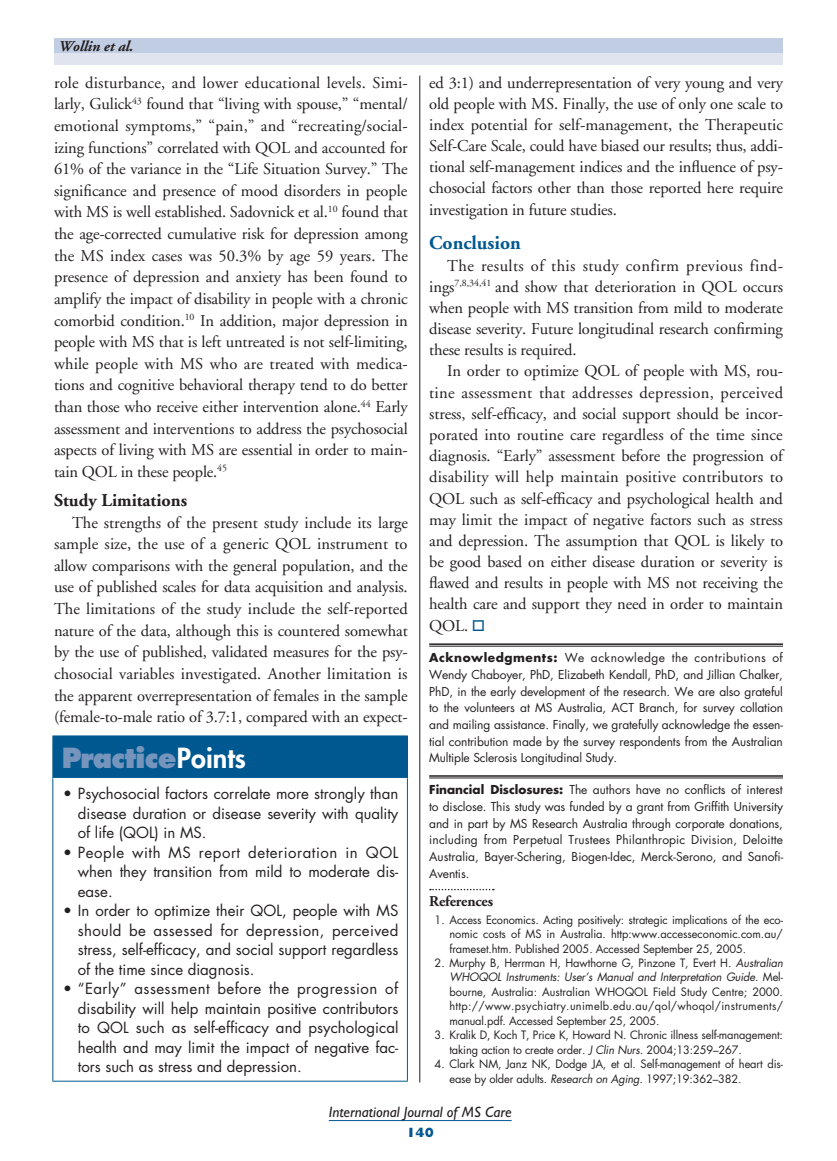
<style>
.page{position:relative;width:837px;height:1161px;background:#fff}
.page>*{position:absolute;margin:0;border:0;box-sizing:border-box;transform-origin:0 0}
.t1{font:800 27px "Futura";letter-spacing:-.035em;color:#7695bd}
.L1_Subhead__Blue{font:700 19.5px "Adobe Garamond";color:#005890}
.L2_Subhead__black{font:700 18px "Adobe Garamond";color:#231f20}
.Text{font:16.5px/21.6px "Adobe Garamond";letter-spacing:-.01em;color:#231f20;text-align:justify}
.Text-2{font:15px/19.5px "Futura";color:#231f20;text-align:justify}
.t2{font:italic 15px "Gill Sans";color:#231f20}
.Running_Head{font:italic 700 15px "Adobe Garamond";letter-spacing:-.01em;color:#231f20}
.References_Title{font:700 15px "Adobe Garamond";letter-spacing:-.01em;color:#231f20}
.t3{font:800 13.5px "Gill Sans";color:#005890}
.Acknow_Financial__b{font:12px/16.6px "Futura";letter-spacing:-.01em;color:#231f20;text-align:justify}
.Footnotes{font:11.25px/14.4px "Futura";letter-spacing:-.01em;color:#231f20;text-align:justify}
.s1{color:#fff}
.s2{color:#005890}
.s3{font-weight:700}
.s4{font-style:italic}
</style>
<div class="page">
<div style="left:54px;top:53px;width:729px;height:12px;background:#dfe4ef"></div>
<hr style="left:329px;top:1120px;width:183px;height:1px;background:#005890">
<div style="left:54px;top:38px;width:729px;height:15px;background:#c1cde2"></div>
<hr style="left:419px;top:76px;width:1px;height:1007px;background:#231f20">
<hr style="left:429px;top:643px;width:354px;height:2px;background:#231f20">
<hr style="left:429px;top:646px;width:354px;height:1px;background:#231f20">
<hr style="left:429px;top:775px;width:354px;height:2px;background:#231f20">
<hr style="left:429px;top:778px;width:354px;height:1px;background:#231f20">
<svg style="left:430px;top:889px;width:64px;height:1px"></svg>
<div style="left:53px;top:736px;width:354px;height:42px;background:#005890"></div>
<hr style="left:52px;top:736px;width:1px;height:42px;background:#005890">
<hr style="left:407px;top:736px;width:1px;height:42px;background:#005890">
<hr style="left:52px;top:778px;width:1px;height:303px;background:#005890">
<hr style="left:407px;top:778px;width:1px;height:303px;background:#005890">
<hr style="left:52px;top:1081px;width:356px;height:1px;background:#005890">
<p class="Running_Head" style="left:58px;top:38px;width:76px">Wollin et al.</p>
<p class="Text" style="left:54px;top:72px;width:355px">role disturbance, and lower educational levels. Simi&shy;larly, Gulick<sup>43</sup> found that “living with spouse,” “mental/ emotional symptoms,” “pain,” and “recreating/social&shy;izing functions” correlated with QOL and accounted for 61% of the variance in the “Life Situation Survey.” The significance and presence of mood disorders in people with MS is well established. Sadovnick et al.<sup>10</sup> found that the age-corrected cumulative risk for depression among the MS index cases was 50.3% by age 59 years. The presence of depression and anxiety has been found to amplify the impact of disability in people with a chronic comorbid condition.<sup>10</sup> In addition, major depression in people with MS that is left untreated is not self-limiting, while people with MS who are treated with medica&shy;tions and cognitive behavioral therapy tend to do better than those who receive either intervention alone.<sup>44</sup> Early assessment and interventions to address the psychosocial aspects of living with MS are essential in order to main&shy;tain QOL in these people.<sup>45</sup></p>
<p class="L2_Subhead__black" style="left:54px;top:490px;width:135px">Study Limitations</p>
<p class="Text" style="left:54px;top:512px;width:355px;text-indent:18px">The strengths of the present study include its large sample size, the use of a generic QOL instrument to allow comparisons with the general population, and the use of published scales for data acquisition and analysis.<br>The limitations of the study include the self-reported nature of the data, although this is countered somewhat by the use of published, validated measures for the psy&shy;chosocial variables investigated. Another limitation is the apparent overrepresentation of females in the sample (female-to-male ratio of 3.7:1, compared with an expect-</p>
<p class="t1" style="left:62px;top:741px;width:186px">Practice<span class="s1">Points</span></p>
<p class="Text-2" style="left:78px;top:784px;width:322px;text-indent:-15px">• Psychosocial factors correlate more strongly than disease duration or disease severity with quality of life (QOL) in MS.</p>
<p class="Text-2" style="left:78px;top:842px;width:322px;text-indent:-15px">• People with MS report deterioration in QOL when they transition from mild to moderate dis&shy;ease.</p>
<p class="Text-2" style="left:78px;top:901px;width:322px;text-indent:-15px">• In order to optimize their QOL, people with MS should be assessed for depression, perceived stress, self-efficacy, and social support regardless of the time since diagnosis.</p>
<p class="Text-2" style="left:78px;top:979px;width:322px;text-indent:-15px">• “Early” assessment before the progression of disability will help maintain positive contributors to QOL such as self-efficacy and psychological health and may limit the impact of negative fac&shy;tors such as stress and depression.</p>
<p class="Text" style="left:429px;top:72px;width:355px;line-height:21.1px">ed 3:1) and underrepresentation of very young and very old people with MS. Finally, the use of only one scale to index potential for self-management, the Therapeutic Self-Care Scale, could have biased our results; thus, addi&shy;tional self-management indices and the influence of psy&shy;chosocial factors other than those reported here require investigation in future studies.</p>
<p class="L1_Subhead__Blue" style="left:429px;top:233px;width:93px">Conclusion</p>
<p class="Text" style="left:429px;top:255px;width:355px;line-height:21.1px;text-indent:18px">The results of this study confirm previous find&shy;ings<sup>7,8,34,41</sup> and show that deterioration in QOL occurs when people with MS transition from mild to moderate disease severity. Future longitudinal research confirming these results is required.</p>
<p class="Text" style="left:429px;top:361px;width:355px;line-height:21.1px;text-indent:18px">In order to optimize QOL of people with MS, rou&shy;tine assessment that addresses depression, perceived stress, self-efficacy, and social support should be incor&shy;porated into routine care regardless of the time since diagnosis. “Early” assessment before the progression of disability will help maintain positive contributors to QOL such as self-efficacy and psychological health and may limit the impact of negative factors such as stress and depression. The assumption that QOL is likely to be good based on either disease duration or severity is flawed and results in people with MS not receiving the health care and support they need in order to maintain QOL. <span class="s2">□</span></p>
<p class="Acknow_Financial__b" style="left:429px;top:649px;width:355px"><span class="s3">Acknowledgments:</span> We acknowledge the contributions of Wendy Chaboyer, PhD, Elizabeth Kendall, PhD, and Jillian Chalker, PhD, in the early development of the research. We are also grateful to the volunteers at MS Australia, ACT Branch, for survey collation and mailing assistance. Finally, we gratefully acknowledge the essen&shy;tial contribution made by the survey respondents from the Australian Multiple Sclerosis Longitudinal Study.</p>
<p class="Acknow_Financial__b" style="left:429px;top:781px;width:356px"><span class="s3">Financial Disclosures:</span> The authors have no conflicts of interest to disclose. This study was funded by a grant from Griffith University and in part by MS Research Australia through corporate donations, including from Perpetual Trustees Philanthropic Division, Deloitte Australia, Bayer-Schering, Biogen-Idec, Merck-Serono, and Sanofi-Aventis.</p>
<p class="References_Title" style="left:429px;top:893px;width:65px">References</p>
<p class="Footnotes" style="left:449px;top:912px;width:335px;text-indent:-15px">1. Access Economics. Acting positively: strategic implications of the eco&shy;nomic costs of MS in Australia. http:www.accesseconomic.com.au/ frameset.htm. Published 2005. Accessed September 25, 2005.</p>
<p class="Footnotes" style="left:449px;top:956px;width:335px;text-indent:-15px">2. Murphy B, Herrman H, Hawthorne G, Pinzone T, Evert H. <span class="s4">Australian WHOQOL Instruments: User’s Manual and Interpretation Guide.</span> Mel&shy;bourne, Australia: Australian WHOQOL Field Study Centre; 2000. http://www.psychiatry.unimelb.edu.au/qol/whoqol/instruments/ manual.pdf. Accessed September 25, 2005.</p>
<p class="Footnotes" style="left:449px;top:1028px;width:335px;text-indent:-15px">3. Kralik D, Koch T, Price K, Howard N. Chronic illness self-management: taking action to create order. <span class="s4">J Clin Nurs.</span> 2004;13:259–267.</p>
<p class="Footnotes" style="left:449px;top:1057px;width:335px;text-indent:-15px">4. Clark NM, Janz NK, Dodge JA, et al. Self-management of heart dis&shy;ease by older adults. <span class="s4">Research on Aging.</span> 1997;19:362–382<span class="s4">.</span></p>
<p class="t2" style="left:329px;top:1104px;width:184px">International Journal of MS Care</p>
<p class="t3" style="left:407px;top:1124px;width:29px">140</p>
</div>
